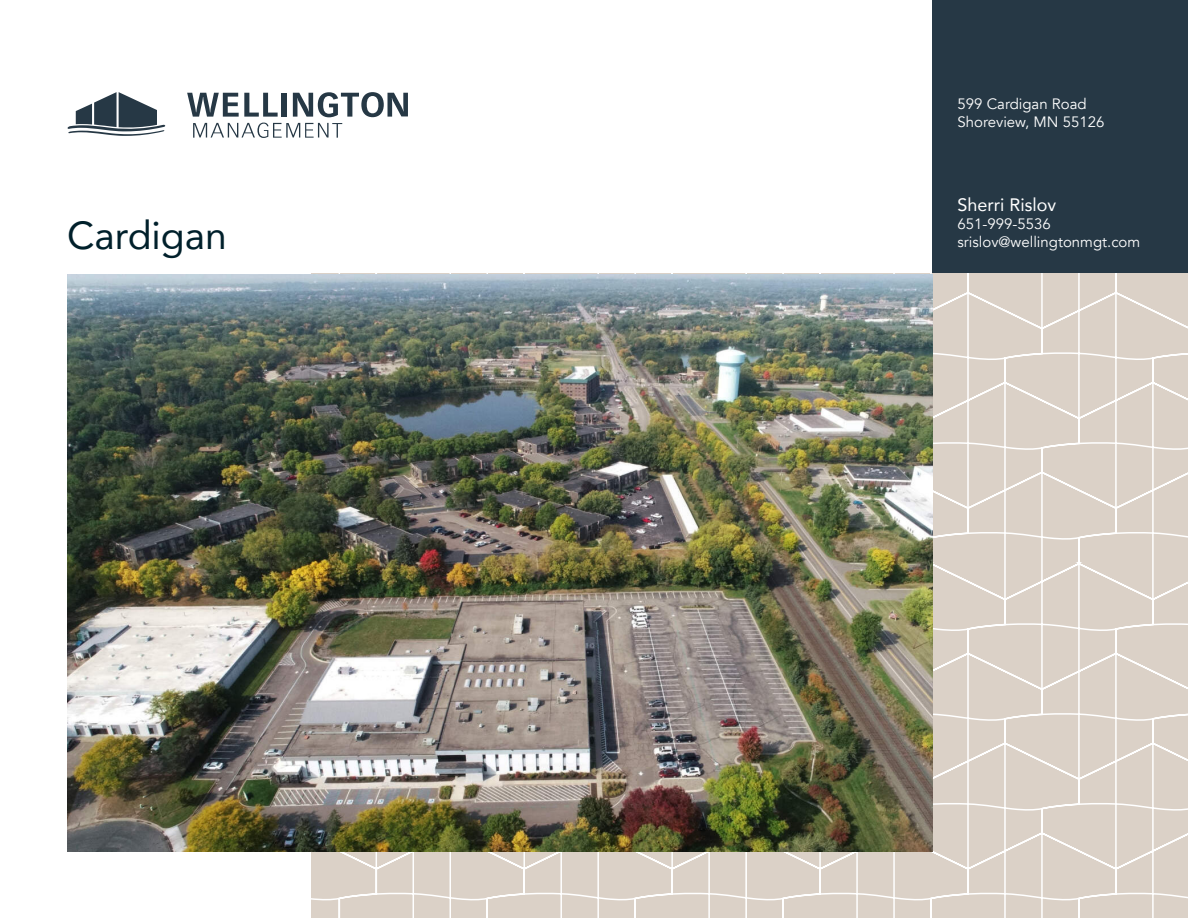
<style>
.page{position:relative;width:1188px;height:918px;background:#fff}
.page>*{position:absolute;margin:0;border:0;box-sizing:border-box;transform-origin:0 0}
.t1{font:39px "Avenir";color:#00202b}
.t2{font:18px "Avenir";color:#fff}
.t3{font:15px "Avenir";color:#fff}
</style>
<div class="page">
<div style="left:933px;top:0;width:255px;height:273px;background:#263845"></div>
<svg style="left:932px;top:274px;width:256px;height:288px;background:#dcd3ca"></svg>
<svg style="left:311px;top:851px;width:435px;height:67px;background:#dbd2c8"></svg>
<svg style="left:746px;top:564px;width:442px;height:354px;background:#ddd3ca"></svg>
<svg style="left:187px;top:93px;width:91px;height:24px"></svg>
<div style="left:282px;top:93px;width:5px;height:24px;background:#263845"></div>
<svg style="left:293px;top:92px;width:115px;height:25px"></svg>
<svg style="left:193px;top:123px;width:149px;height:15px"></svg>
<svg style="left:68px;top:92px;width:97px;height:44px"></svg>
<img style="left:67px;top:274px;width:865px;height:577px">
<p class="t1" style="left:67px;top:204px;width:161px">Cardigan</p>
<p class="t3" style="left:957px;top:95px;width:131px">599 Cardigan Road</p>
<p class="t3" style="left:957px;top:113px;width:149px">Shoreview, MN 55126</p>
<p class="t2" style="left:957px;top:191px;width:100px">Sherri Rislov</p>
<p class="t3" style="left:957px;top:215px;width:95px">651-999-5536</p>
<p class="t3" style="left:957px;top:233px;width:184px">srislov@wellingtonmgt.com</p>
</div>
